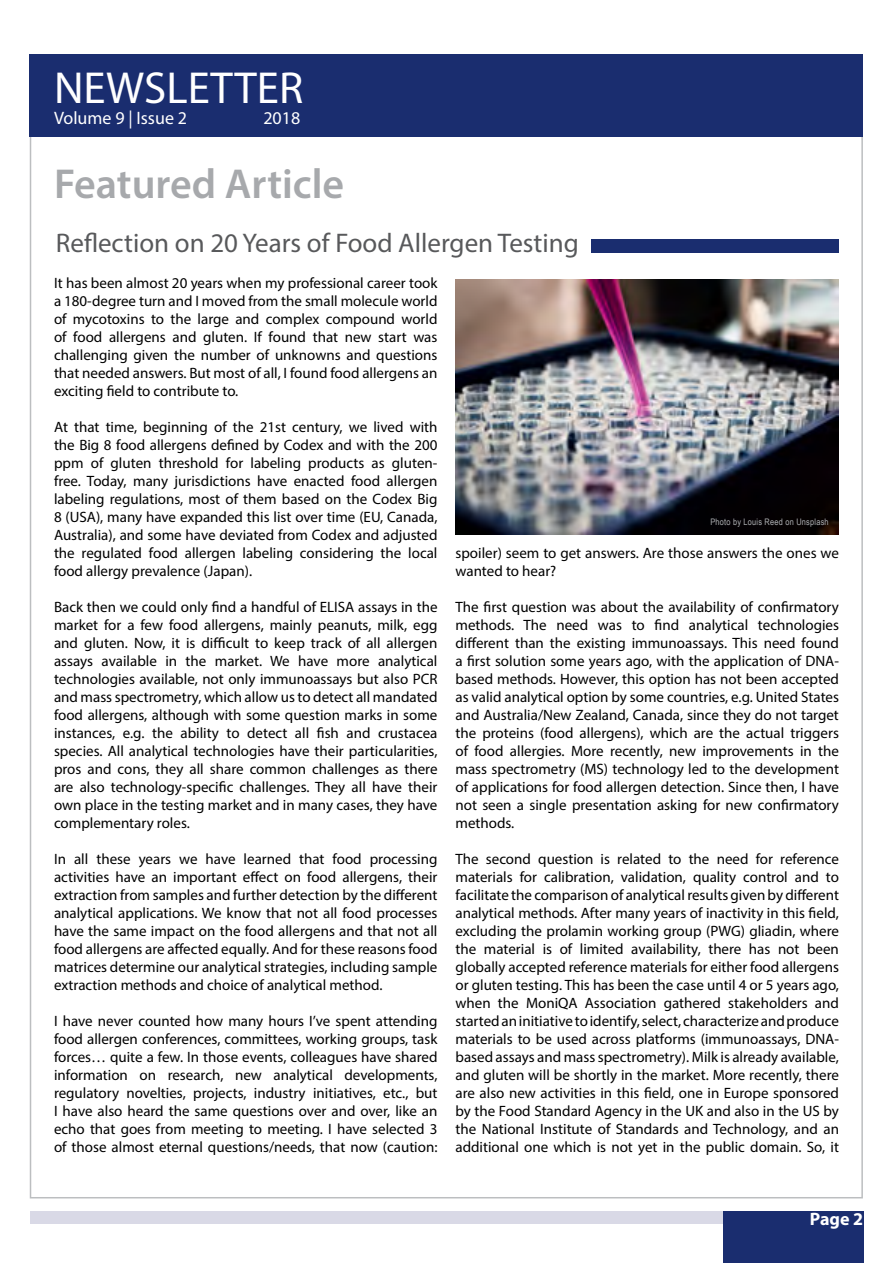
<style>
.page{position:relative;width:893px;height:1263px;background:#fff}
.page>*{position:absolute;margin:0;border:0;box-sizing:border-box;transform-origin:0 0}
.t1{font:45px "Myriad Pro";color:#fff}
.t2{font:600 42px "Myriad Pro";color:#a7a9ac}
.t3{font:27px "Myriad Pro";color:#58595b}
.t4{font:18px "Myriad Pro";color:#fff}
.t5{font:700 18px "Myriad Pro";color:#fff}
.t6{font:15px/18px "Myriad Pro";color:#000;text-align:justify}
.t7{font:9px "Arial Narrow";letter-spacing:.025em;color:#adafb2}
</style>
<div class="page">
<div style="left:30px;top:1211px;width:693px;height:13px;background:#d9d9e6"></div>
<div style="left:723px;top:1211px;width:140px;height:52px;background:#1a2d6f"></div>
<div style="left:30px;top:54px;width:833px;height:82px;background:#1a2d6f"></div>
<div style="left:592px;top:239px;width:247px;height:14px;background:#1a2d6f"></div>
<img style="left:455px;top:279px;width:384px;height:256px">
<h1 class="t1" style="left:54px;top:60px;width:251px">NEWSLETTER</h1>
<p class="t4" style="left:54px;top:107px;width:135px">Volume 9 | Issue 2</p>
<p class="t4" style="left:263px;top:107px;width:38px">2018</p>
<h2 class="t2" style="left:54px;top:157px;width:292px">Featured Article</h2>
<h3 class="t3" style="left:56px;top:226px;width:525px">Reflection on 20 Years of Food Allergen Testing</h3>
<p class="t6" style="left:54px;top:274px;width:385px">It has been almost 20 years when my professional career took a 180-degree turn and I moved from the small molecule world of mycotoxins to the large and complex compound world of food allergens and gluten. If found that new start was challenging given the number of unknowns and questions that needed answers. But most of all, I found food allergens an exciting field to contribute to.</p>
<p class="t6" style="left:54px;top:418px;width:385px">At that time, beginning of the 21st century, we lived with the Big 8 food allergens defined by Codex and with the 200 ppm of gluten threshold for labeling products as gluten&shy;free. Today, many jurisdictions have enacted food allergen labeling regulations, most of them based on the Codex Big 8 (USA), many have expanded this list over time (EU, Canada, Australia), and some have deviated from Codex and adjusted the regulated food allergen labeling considering the local food allergy prevalence (Japan).</p>
<p class="t6" style="left:54px;top:598px;width:385px">Back then we could only find a handful of ELISA assays in the market for a few food allergens, mainly peanuts, milk, egg and gluten. Now, it is difficult to keep track of all allergen assays available in the market. We have more analytical technologies available, not only immunoassays but also PCR and mass spectrometry, which allow us to detect all mandated food allergens, although with some question marks in some instances, e.g. the ability to detect all fish and crustacea species. All analytical technologies have their particularities, pros and cons, they all share common challenges as there are also technology-specific challenges. They all have their own place in the testing market and in many cases, they have complementary roles.</p>
<p class="t6" style="left:54px;top:850px;width:385px">In all these years we have learned that food processing activities have an important effect on food allergens, their extraction from samples and further detection by the different analytical applications. We know that not all food processes have the same impact on the food allergens and that not all food allergens are affected equally. And for these reasons food matrices determine our analytical strategies, including sample extraction methods and choice of analytical method.</p>
<p class="t6" style="left:54px;top:1012px;width:385px">I have never counted how many hours I’ve spent attending food allergen conferences, committees, working groups, task forces… quite a few. In those events, colleagues have shared information on research, new analytical developments, regulatory novelties, projects, industry initiatives, etc., but I have also heard the same questions over and over, like an echo that goes from meeting to meeting. I have selected 3 of those almost eternal questions/needs, that now (caution:</p>
<p class="t7" style="left:710px;top:515px;width:120px">Photo by Louis Reed on Unsplash</p>
<p class="t6" style="left:455px;top:544px;width:385px">spoiler) seem to get answers. Are those answers the ones we wanted to hear?</p>
<p class="t6" style="left:455px;top:598px;width:385px">The first question was about the availability of confirmatory methods. The need was to find analytical technologies different than the existing immunoassays. This need found a first solution some years ago, with the application of DNA&shy;based methods. However, this option has not been accepted as valid analytical option by some countries, e.g. United States and Australia/New Zealand, Canada, since they do not target the proteins (food allergens), which are the actual triggers of food allergies. More recently, new improvements in the mass spectrometry (MS) technology led to the development of applications for food allergen detection. Since then, I have not seen a single presentation asking for new confirmatory methods.</p>
<p class="t6" style="left:455px;top:850px;width:385px">The second question is related to the need for reference materials for calibration, validation, quality control and to facilitate the comparison of analytical results given by different analytical methods. After many years of inactivity in this field, excluding the prolamin working group (PWG) gliadin, where the material is of limited availability, there has not been globally accepted reference materials for either food allergens or gluten testing. This has been the case until 4 or 5 years ago, when the MoniQA Association gathered stakeholders and started an initiative to identify, select, characterize and produce materials to be used across platforms (immunoassays, DNA&shy;based assays and mass spectrometry). Milk is already available, and gluten will be shortly in the market. More recently, there are also new activities in this field, one in Europe sponsored by the Food Standard Agency in the UK and also in the US by the National Institute of Standards and Technology, and an additional one which is not yet in the public domain. So, it</p>
<p class="t5" style="left:810px;top:1207px;width:55px">Page 2</p>
</div>
